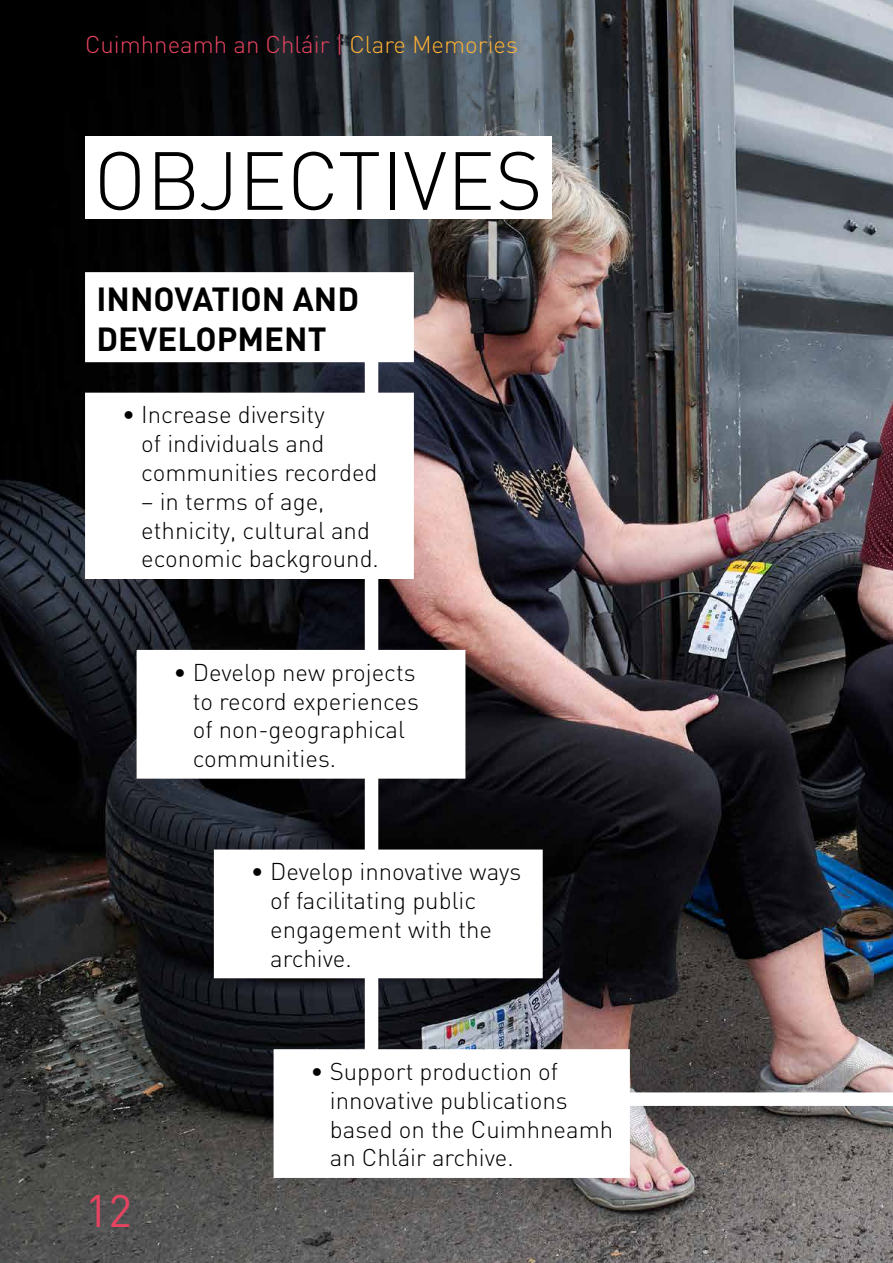
<style>
.page{position:relative;width:893px;height:1263px;background:#fff}
.page>*{position:absolute;margin:0;border:0;box-sizing:border-box;transform-origin:0 0}
.t1{font:300 81px "DIN";color:#000}
.t2{font:45px "DIN";color:#e74360}
.t3{font:700 33px/39.6px "DIN";color:#000}
.t4{font:300 24px/28.8px "DIN";color:#000}
.t5{font:300 24px "DIN";color:#e74360}
.s1{color:#fcb136}
</style>
<div class="page">
<img style="left:0;top:0;width:893px;height:1263px">
<div style="left:365px;top:290px;width:13px;height:786px;background:#fff"></div>
<div style="left:531px;top:1092px;width:362px;height:14px;background:#fff"></div>
<div style="left:85px;top:136px;width:466px;height:82px;background:#fff"></div>
<div style="left:87px;top:394px;width:325px;height:183px;background:#fff"></div>
<div style="left:138px;top:651px;width:326px;height:126px;background:#fff"></div>
<div style="left:215px;top:851px;width:326px;height:126px;background:#fff"></div>
<div style="left:214px;top:849px;width:329px;height:129px;border:3px solid #fff"></div>
<div style="left:275px;top:1051px;width:353px;height:125px;background:#fff"></div>
<div style="left:274px;top:1049px;width:356px;height:129px;border:3px solid #fff"></div>
<div style="left:87px;top:274px;width:325px;height:87px;background:#fff"></div>
<div style="left:85px;top:272px;width:329px;height:90px;border:3px solid #fff"></div>
<p class="t5" style="left:85px;top:30px;width:434px">Cuimhneamh an Chláir | <span class="s1">Clare Memories</span></p>
<h1 class="t1" style="left:94px;top:131px;width:451px">OBJECTIVES</h1>
<h3 class="t3" style="left:97px;top:278px;width:264px">INNOVATION AND<br>DEVELOPMENT</h3>
<p class="t4" style="left:141px;top:400px;width:238px;text-indent:-19px">• Increase diversity<br>of individuals and communities recorded</p>
<p class="t4" style="left:141px;top:487px;width:239px">– in terms of age, ethnicity, cultural and economic background.</p>
<p class="t4" style="left:193px;top:657px;width:228px;text-indent:-19px">• Develop new projects to record experiences of non-geographical communities.</p>
<p class="t4" style="left:270px;top:857px;width:253px;text-indent:-19px">• Develop innovative ways of facilitating public engagement with the archive.</p>
<h2 class="t2" style="left:85px;top:1183px;width:48px">12</h2>
<p class="t4" style="left:330px;top:1057px;width:285px;text-indent:-19px">• Support production of innovative publications based on the Cuimhneamh an Chláir archive.</p>
</div>
